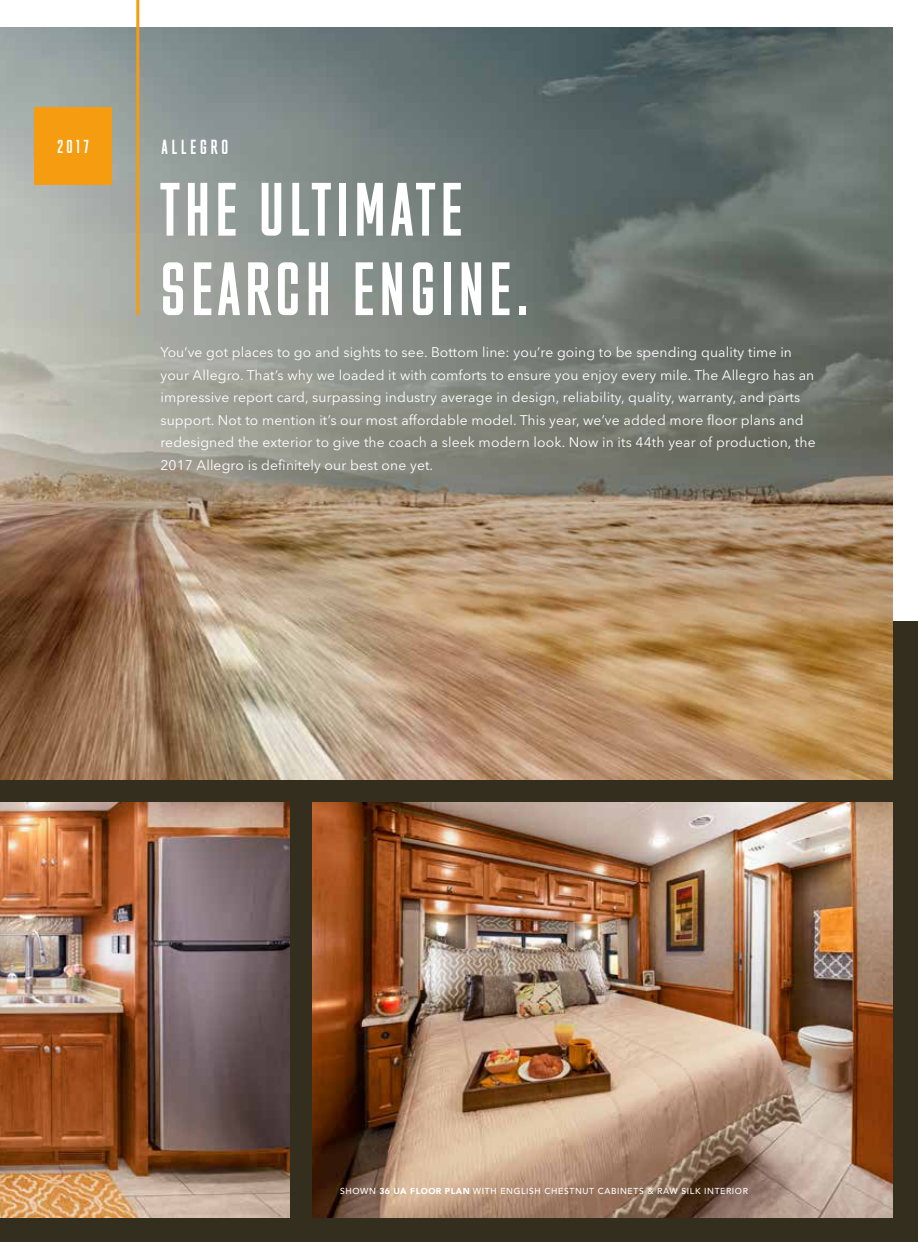
<style>
.page{position:relative;width:918px;height:1242px;background:#fff}
.page>*{position:absolute;margin:0;border:0;box-sizing:border-box;transform-origin:0 0}
.t1{font:72px/79.5px "M Fred";letter-spacing:.05em;color:#fff}
.t2{font:19.5px "M Fred";letter-spacing:.175em;color:#fff}
.t3{font:18px "M Fred";color:#fff}
.t4{font:13.8px/22.5px "Avenir Next LT Pro";letter-spacing:.01em;color:#fff}
.t5{font:500 8.7px "Avenir";letter-spacing:.07em;color:#fff}
.s1{font-weight:900}
</style>
<div class="page">
<div style="left:0;top:621px;width:918px;height:621px;background:#342e1f"></div>
<img style="left:1px;top:27px;width:891px;height:753px">
<img style="left:0;top:27px;width:1px;height:753px">
<img style="left:313px;top:802px;width:579px;height:415px">
<div style="left:34px;top:107px;width:78px;height:78px;background:#f69c10"></div>
<hr style="left:136px;top:0;width:3px;height:315px;background:#f69c10">
<img style="left:0;top:802px;width:290px;height:415px">
<h3 class="t3" style="left:58px;top:137px;width:33px">2017</h3>
<h2 class="t2" style="left:162px;top:136px;width:69px">ALLEGRO</h2>
<h1 class="t1" style="left:159px;top:169px;width:372px">THE ULTIMATE<br>SEARCH ENGINE.</h1>
<p class="t4" style="left:160px;top:341px;width:657px">You’ve got places to go and sights to see. Bottom line: you’re going to be spending quality time in your Allegro. That’s why we loaded it with comforts to ensure you enjoy every mile. The Allegro has an impressive report card, surpassing industry average in design, reliability, quality, warranty, and parts support. Not to mention it’s our most affordable model. This year, we’ve added more floor plans and redesigned the exterior to give the coach a sleek modern look. Now in its 44th year of production, the 2017 Allegro is definitely our best one yet.</p>
<p class="t5" style="left:340px;top:1186px;width:409px">SHOWN <span class="s1">36 UA FLOOR PLAN</span> WITH ENGLISH CHESTNUT CABINETS &amp; RAW SILK INTERIOR</p>
</div>
